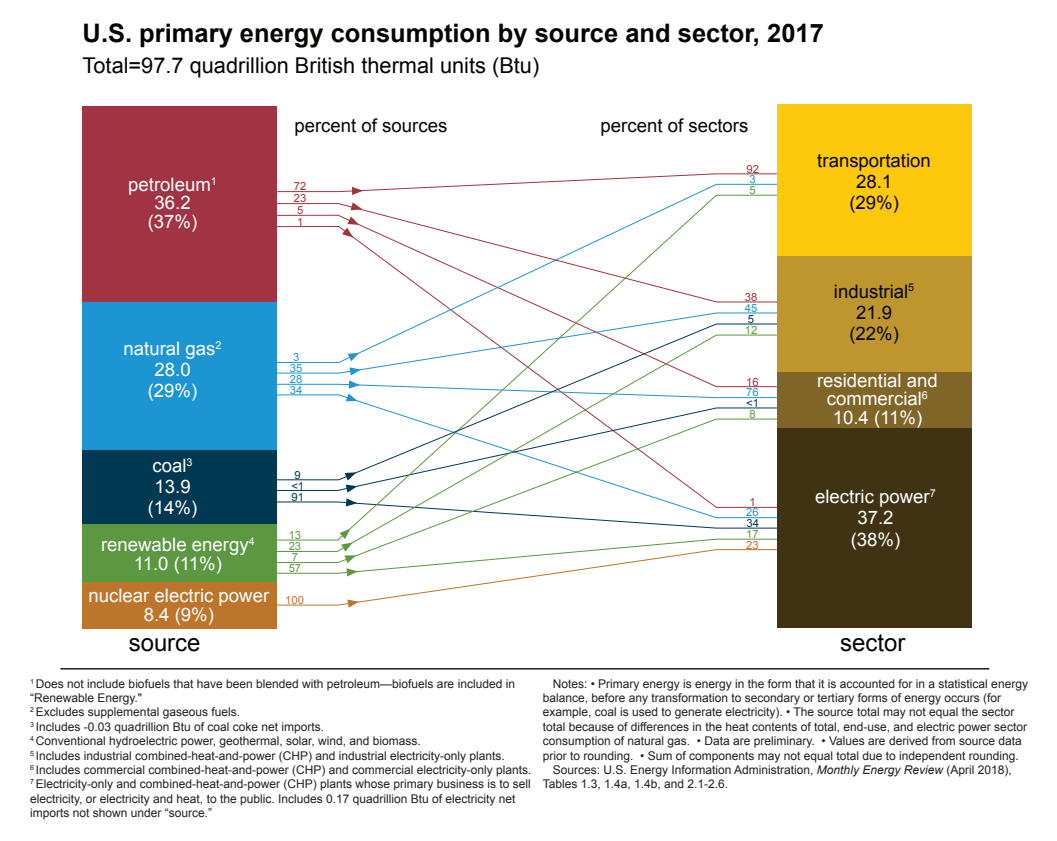
<style>
.page{position:relative;width:1057px;height:841px;background:#fff}
.page>*{position:absolute;margin:0;border:0;box-sizing:border-box;transform-origin:0 0}
.t1{font:700 25.5px "Arial";color:#050504}
.t2{font:23.85px "Arial";color:#050504}
.t3{font:21.75px "Arial";color:#050504}
.t4{font:18.6px/18.6px "Arial";color:#fff;text-align:center}
.t5{font:18.6px/21.2px "Arial";color:#050504;text-align:center}
.t6{font:12px/14.4px "Arial";color:#231f20}
.t7{font:11.25px/12px "Arial";color:#a33240}
.t8{font:11.25px/10.6px "Arial";color:#1f95d3}
.t9{font:11.25px/11.1px "Arial";color:#5c9941}
.t10{font:11.25px/22.3px "Arial";color:#013852}
.t11{font:11.25px "Arial";color:#bd742b}
.t12{font:11.25px "Arial";color:#5c9741}
.s1{font-style:italic}
</style>
<div class="page">
<svg style="left:277px;top:203px;width:499px;height:100px"></svg>
<div style="left:83px;top:582px;width:194px;height:46px;background:#bd742b"></div>
<div style="left:83px;top:524px;width:194px;height:58px;background:#5c9741"></div>
<div style="left:83px;top:450px;width:194px;height:74px;background:#013852"></div>
<div style="left:83px;top:302px;width:194px;height:148px;background:#1d95d2"></div>
<div style="left:83px;top:107px;width:194px;height:195px;background:#a13342"></div>
<div style="left:776px;top:428px;width:195px;height:200px;background:#3f3314"></div>
<div style="left:776px;top:371px;width:195px;height:57px;background:#7f6528"></div>
<div style="left:776px;top:256px;width:195px;height:115px;background:#be962d"></div>
<div style="left:776px;top:104px;width:195px;height:152px;background:#fec80c"></div>
<hr style="left:60px;top:668px;width:929px;height:2px;background:#231f20">
<svg style="left:346px;top:401px;width:431px;height:71px"></svg>
<svg style="left:277px;top:312px;width:501px;height:89px"></svg>
<svg style="left:277px;top:173px;width:500px;height:22px"></svg>
<svg style="left:350px;top:202px;width:12px;height:8px"></svg>
<svg style="left:342px;top:217px;width:17px;height:21px"></svg>
<svg style="left:277px;top:472px;width:500px;height:136px"></svg>
<h1 class="t1" style="left:83px;top:16px;width:742px">U.S. primary energy consumption by source and sector, 2017</h1>
<h3 class="t3" style="left:83px;top:52px;width:458px">Total=97.7 quadrillion British thermal units (Btu)</h3>
<h3 class="t4" style="left:128px;top:175px;width:90px">petroleum<sup>1<br></sup>36.2 (37%)</h3>
<h3 class="t5" style="left:294px;top:115px;width:154px">percent of sources</h3>
<h3 class="t5" style="left:600px;top:115px;width:149px">percent of sectors</h3>
<p class="t7" style="left:294px;top:181px;width:14px">72<br>23</p>
<p class="t7" style="left:297px;top:216px;width:8px">1</p>
<p class="t7" style="left:297px;top:205px;width:8px">5</p>
<p class="t7" style="left:746px;top:163px;width:14px">92</p>
<p class="t8" style="left:749px;top:174px;width:8px">3</p>
<p class="t9" style="left:749px;top:185px;width:8px">5</p>
<h3 class="t4" style="left:124px;top:338px;width:99px;line-height:21.2px">natural gas<sup>2<br></sup>28.0<br>(29%)</h3>
<p class="t8" style="left:290px;top:352px;width:14px">3<br>35</p>
<p class="t8" style="left:290px;top:385px;width:14px">34</p>
<p class="t8" style="left:290px;top:374px;width:14px">28</p>
<h3 class="t4" style="left:148px;top:455px;width:51px;line-height:21.2px">coal<sup>3<br></sup>13.9 (14%)</h3>
<h3 class="t4" style="left:101px;top:536px;width:155px">renewable energy<sup>4<br></sup>11.0 (11%)</h3>
<h3 class="t4" style="left:88px;top:586px;width:182px">nuclear electric power<br>8.4 (9%)</h3>
<h2 class="t2" style="left:129px;top:627px;width:73px">source</h2>
<p class="t10" style="left:291px;top:464px;width:14px">9<br>91</p>
<p class="t10" style="left:291px;top:475px;width:14px">&lt;1</p>
<p class="t9" style="left:289px;top:530px;width:14px">13</p>
<p class="t9" style="left:289px;top:541px;width:14px">23<br>7</p>
<p class="t11" style="left:285px;top:593px;width:20px">100</p>
<p class="t9" style="left:289px;top:563px;width:14px">57</p>
<p class="t7" style="left:744px;top:291px;width:14px">38</p>
<p class="t10" style="left:747px;top:308px;width:8px">5</p>
<p class="t9" style="left:744px;top:325px;width:14px">12</p>
<p class="t8" style="left:744px;top:303px;width:14px">45</p>
<p class="t7" style="left:746px;top:376px;width:14px">16</p>
<p class="t8" style="left:746px;top:387px;width:14px">76</p>
<p class="t10" style="left:746px;top:392px;width:14px">&lt;1</p>
<p class="t12" style="left:749px;top:407px;width:8px">8</p>
<p class="t7" style="left:749px;top:496px;width:8px">1</p>
<p class="t10" style="left:746px;top:512px;width:14px">34</p>
<p class="t9" style="left:746px;top:529px;width:14px">17</p>
<p class="t11" style="left:746px;top:537px;width:14px">23</p>
<h3 class="t5" style="left:817px;top:150px;width:115px">transportation<br>28.1<br>(29%)</h3>
<h3 class="t5" style="left:833px;top:281px;width:82px">industrial<sup>5<br></sup>21.9 (22%)</h3>
<h3 class="t4" style="left:817px;top:371px;width:122px">residential and commercial<sup>6<br></sup>10.4 (11%)</h3>
<h3 class="t4" style="left:815px;top:486px;width:122px;line-height:21.2px">electric power<sup>7<br></sup>37.2<br>(38%)</h3>
<h2 class="t2" style="left:840px;top:627px;width:67px">sector</h2>
<p class="t6" style="left:30px;top:676px;width:503px"><sup>1</sup> Does not include biofuels that have been blended with petroleum—biofuels are included in “Renewable Energy."<br><sup>2</sup> Excludes supplemental gaseous fuels.<br><sup>3</sup> Includes -0.03 quadrillion Btu of coal coke net imports.<br><sup>4</sup> Conventional hydroelectric power, geothermal, solar, wind, and biomass.<br><sup>5</sup> Includes industrial combined-heat-and-power (CHP) and industrial electricity-only plants.<br><sup>6</sup> Includes commercial combined-heat-and-power (CHP) and commercial electricity-only plants.<br><sup>7</sup> Electricity-only and combined-heat-and-power (CHP) plants whose primary business is to sell electricity, or electricity and heat, to the public. Includes 0.17 quadrillion Btu of electricity net imports not shown under “source.”</p>
<p class="t6" style="left:552px;top:676px;width:477px">Notes: • Primary energy is energy in the form that it is accounted for in a statistical energy</p>
<p class="t6" style="left:542px;top:691px;width:460px">balance, before any transformation to secondary or tertiary forms of energy occurs (for</p>
<p class="t6" style="left:542px;top:705px;width:473px">example, coal is used to generate electricity). • The source total may not equal the sector</p>
<p class="t6" style="left:542px;top:720px;width:486px">total because of differences in the heat contents of total, end-use, and electric power sector</p>
<p class="t6" style="left:542px;top:734px;width:480px">consumption of natural gas. • Data are preliminary. • Values are derived from source data</p>
<p class="t6" style="left:542px;top:748px;width:477px">prior to rounding. • Sum of components may not equal total due to independent rounding.</p>
<p class="t6" style="left:552px;top:763px;width:460px">Sources: U.S. Energy Information Administration, <span class="s1">Monthly Energy Review</span> (April 2018),</p>
<p class="t6" style="left:542px;top:777px;width:187px">Tables 1.3, 1.4a, 1.4b, and 2.1-2.6.</p>
</div>
